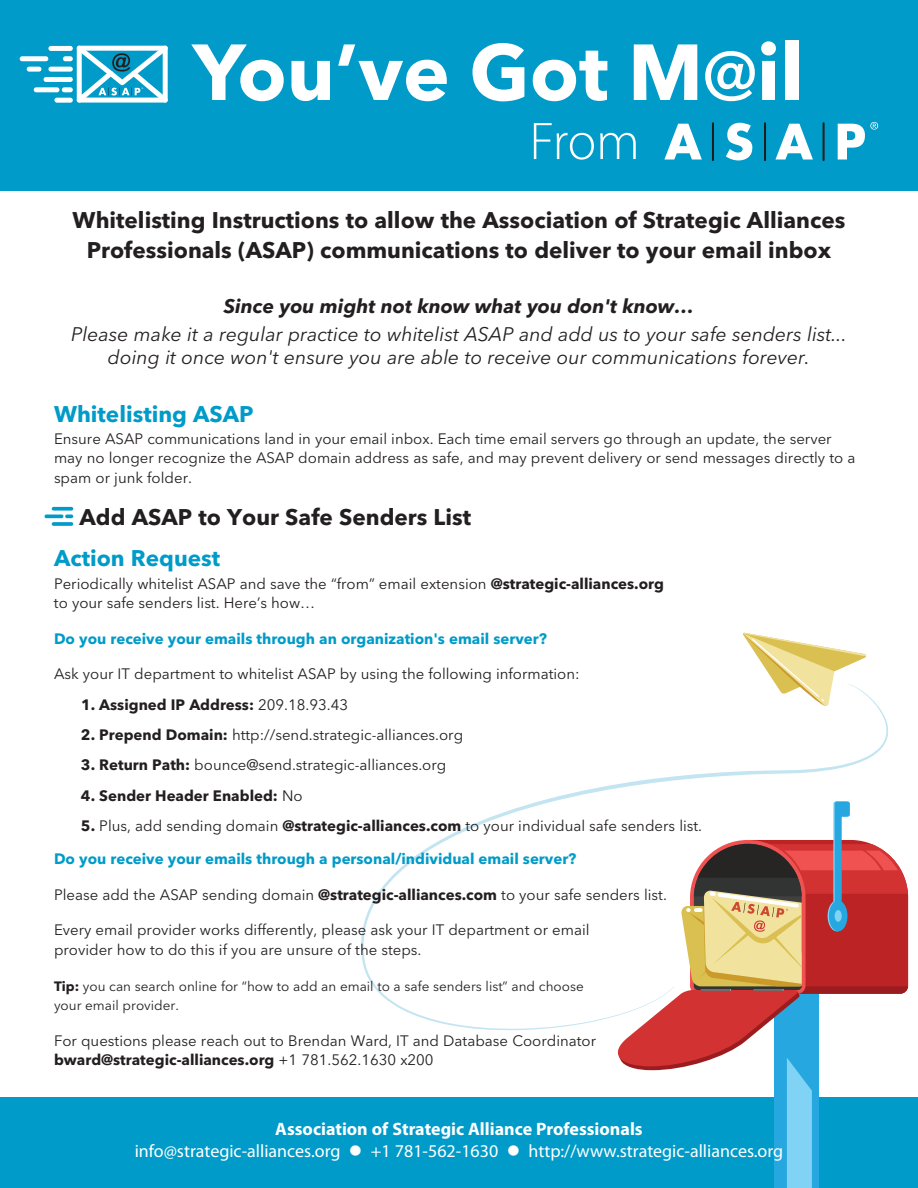
<style>
.page{position:relative;width:918px;height:1188px;background:#fff}
.page>*{position:absolute;margin:0;border:0;box-sizing:border-box;transform-origin:0 0}
.t1{font:700 78.45px "Avenir Next";color:#fff}
.t2{font:300 53.4px "Myriad Pro";color:#fff}
.t3{font:700 22.5px/30px "Avenir Next";color:#231f20;text-align:center}
.t4{font:700 22.5px "Avenir Next";color:#009bc8}
.t5{font:italic 19.5px/22.5px "Avenir Next";color:#231f20;text-align:center}
.t6{font:italic 700 19.5px "Avenir Next";color:#231f20}
.t7{font:18px "Myriad Pro";color:#fff}
.t8{font:700 18px "Myriad Pro";color:#fff}
.t9{font:15px/19.5px "Avenir Next";color:#231f20}
.t10{font:700 15px "Avenir Next";color:#009bc8}
.t11{font:700 15px "Avenir Next";color:#231f20}
.t12{font:13.5px/19.5px "Avenir Next";color:#231f20}
.s1{font-weight:500;font-size:67.5px}
.s2{font-weight:700}
.s3{font-weight:400}
</style>
<div class="page">
<div style="left:0;top:1097px;width:918px;height:91px;background:#009bc8"></div>
<div style="left:0;top:0;width:918px;height:191px;background:#009bc8"></div>
<svg style="left:664px;top:124px;width:38px;height:36px"></svg>
<svg style="left:726px;top:123px;width:26px;height:37px"></svg>
<svg style="left:775px;top:124px;width:38px;height:36px"></svg>
<hr style="left:712px;top:122px;width:2px;height:39px;background:#211e1e">
<hr style="left:764px;top:122px;width:2px;height:39px;background:#211e1e">
<hr style="left:823px;top:122px;width:2px;height:39px;background:#211e1e">
<svg style="left:838px;top:122px;width:40px;height:38px"></svg>
<svg style="left:361px;top:694px;width:527px;height:336px"></svg>
<svg style="left:743px;top:633px;width:123px;height:74px"></svg>
<svg style="left:608px;top:801px;width:300px;height:387px"></svg>
<div style="left:48px;top:46px;width:25px;height:5px;background:#fff;border-radius:3px"></div>
<div style="left:63px;top:56px;width:10px;height:5px;background:#fff;border-radius:2px"></div>
<div style="left:20px;top:56px;width:28px;height:5px;background:#fff;border-radius:3px"></div>
<div style="left:48px;top:67px;width:25px;height:5px;background:#fff;border-radius:2px"></div>
<div style="left:27px;top:67px;width:14px;height:5px;background:#fff;border-radius:2px"></div>
<div style="left:44px;top:77px;width:29px;height:5px;background:#fff;border-radius:2px"></div>
<div style="left:62px;top:87px;width:11px;height:5px;background:#fff;border-radius:2px"></div>
<div style="left:34px;top:87px;width:25px;height:5px;background:#fff;border-radius:2px"></div>
<div style="left:54px;top:98px;width:19px;height:5px;background:#fff;border-radius:3px"></div>
<svg style="left:76px;top:45px;width:92px;height:58px"></svg>
<svg style="left:52px;top:507px;width:21px;height:4px"></svg>
<svg style="left:65px;top:515px;width:8px;height:3px"></svg>
<hr style="left:45px;top:515px;width:18px;height:3px;background:#009bc8;border-radius:2px">
<svg style="left:52px;top:522px;width:21px;height:4px"></svg>
<h1 class="t1" style="left:193px;top:41px;width:612px">You’ve Got M<span class="s1">@</span>il</h1>
<h2 class="t2" style="left:529px;top:109px;width:112px">From</h2>
<h3 class="t3" style="left:73px;top:207px;width:774px">Whitelisting Instructions to allow the Association of Strategic Alliances<br>Professionals (ASAP) communications to deliver to your email inbox</h3>
<h3 class="t6" style="left:224px;top:299px;width:472px">Since you might not know what you don't know…</h3>
<h3 class="t5" style="left:71px;top:325px;width:777px">Please make it a regular practice to whitelist ASAP and add us to your safe senders list... doing it once won't ensure you are able to receive our communications forever.</h3>
<h3 class="t4" style="left:54px;top:405px;width:201px">Whitelisting ASAP</h3>
<p class="t9" style="left:54px;top:430px;width:803px">Ensure ASAP communications land in your email inbox. Each time email servers go through an update, the server may no longer recognize the ASAP domain address as safe, and may prevent delivery or send messages directly to a spam or junk folder.</p>
<h3 class="t3" style="left:80px;top:504px;width:393px">Add ASAP to Your Safe Senders List</h3>
<h3 class="t4" style="left:54px;top:549px;width:168px">Action Request</h3>
<p class="t9" style="left:54px;top:575px;width:612px">Periodically whitelist ASAP and save the “from” email extension <span class="s2">@strategic-alliances.org </span>to your safe senders list. Here’s how…</p>
<p class="t10" style="left:54px;top:632px;width:495px">Do you receive your emails through an organization's email server?</p>
<p class="t9" style="left:54px;top:666px;width:527px">Ask your IT department to whitelist ASAP by using the following information:</p>
<p class="t11" style="left:81px;top:698px;width:269px">1. Assigned IP Address: <span class="s3">209.18.93.43</span></p>
<p class="t9" style="left:81px;top:726px;width:384px"><span class="s2">2. Prepend Domain:</span> http://send.strategic-alliances.org</p>
<p class="t9" style="left:81px;top:757px;width:367px"><span class="s2">3. Return Path:</span> bounce@send.strategic-alliances.org</p>
<p class="t11" style="left:81px;top:789px;width:223px">4. Sender Header Enabled: <span class="s3">No</span></p>
<p class="t9" style="left:81px;top:817px;width:623px"><span class="s2">5.</span> Plus, add sending domain <span class="s2">@strategic-alliances.com</span> to your individual safe senders list.</p>
<p class="t10" style="left:54px;top:853px;width:524px">Do you receive your emails through a personal/individual email server?</p>
<p class="t9" style="left:54px;top:886px;width:614px">Please add the ASAP sending domain <span class="s2">@strategic-alliances.com</span> to your safe senders list.</p>
<p class="t9" style="left:54px;top:922px;width:537px">Every email provider works differently, please ask your IT department or email provider how to do this if you are unsure of the steps.</p>
<p class="t12" style="left:54px;top:977px;width:531px"><span class="s2">Tip:</span> you can search online for “how to add an email to a safe senders list” and choose your email provider.</p>
<p class="t9" style="left:54px;top:1032px;width:544px">For questions please reach out to Brendan Ward, IT and Database Coordinator <span class="s2">bward@strategic-alliances.org</span> +1 781.562.1630 x200</p>
<p class="t8" style="left:275px;top:1122px;width:369px">Association of Strategic Alliance Professionals</p>
<p class="t7" style="left:135px;top:1144px;width:207px">info@strategic-alliances.org</p>
<p class="t7" style="left:371px;top:1144px;width:129px">+1 781-562-1630</p>
<p class="t7" style="left:529px;top:1144px;width:256px">http://www.strategic-alliances.org</p>
</div>
